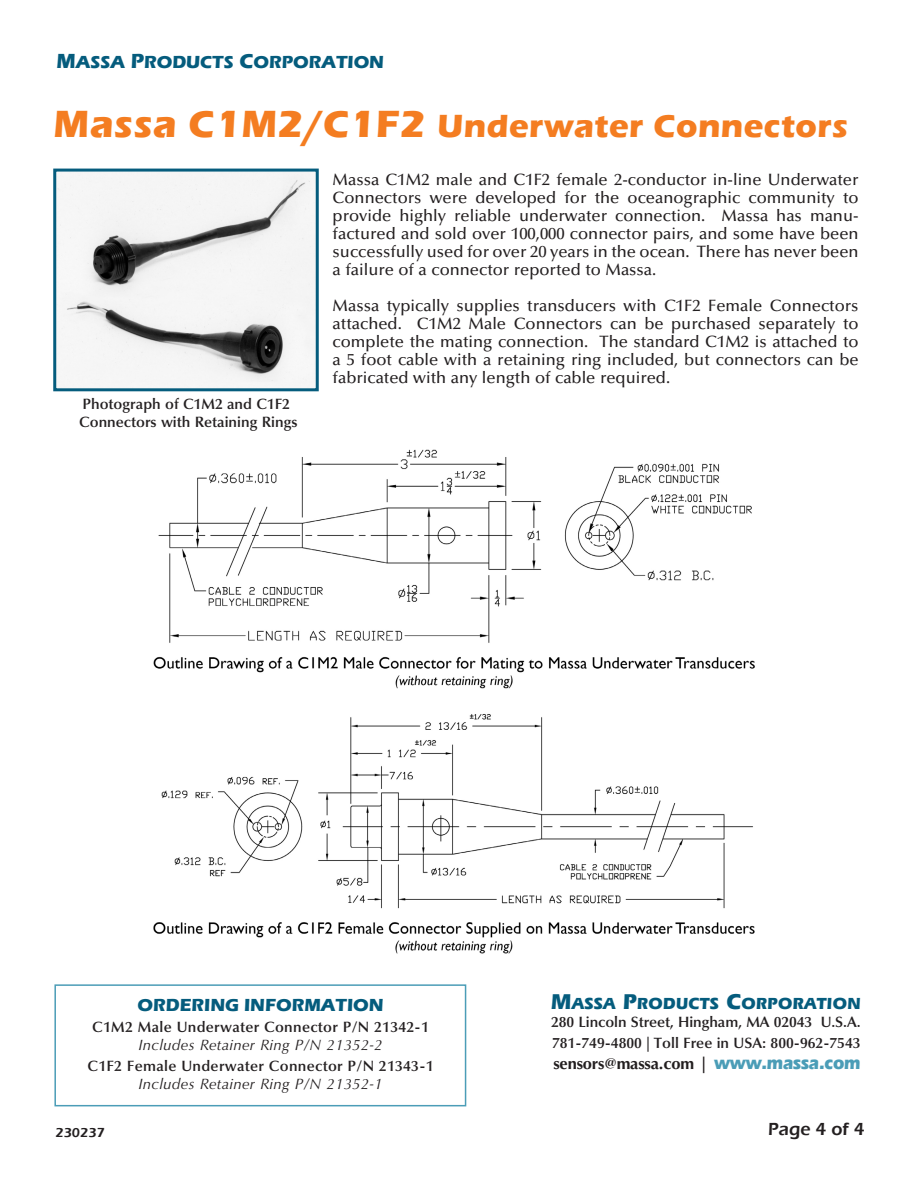
<style>
.page{position:relative;width:918px;height:1188px;background:#fff}
.page>*{position:absolute;margin:0;border:0;box-sizing:border-box;transform-origin:0 0}
.t1{font:700 33px "Eras ITC";letter-spacing:.015em;color:#f47d21}
.t2{font:700 18px "Eras ITC";color:#055c7d}
.t3{font:600 18px "Eras ITC";color:#231f20}
.t4{font:700 16.8px "Eras IT Cby BT";letter-spacing:.015em;color:#055c7d}
.t5{font:500 16.5px/18px "Optima LT Std";color:#231f20;text-align:justify}
.t6{font:700 16.5px "Optima LT Std";letter-spacing:-.01em;color:#231f20}
.t7{font:600 15px "Optima LT Std";color:#231f20}
.t8{font:600 15px "Optima LT Std";letter-spacing:.02em;color:#231f20}
.t9{font:italic 15px "Optima LT Std";letter-spacing:.02em;color:#231f20}
.t10{font:600 13.5px "Eras ITC";color:#231f20}
.s1{font-size:21px}
.s2{font-size:39px}
.s3{font-size:22.5px}
.s4{font-family:"Eras IT Cby BT";font-size:18px;color:#4b9db7}
</style>
<div class="page">
<img style="left:153px;top:449px;width:602px;height:505px">
<img style="left:57px;top:173px;width:258px;height:214px">
<div style="left:53px;top:169px;width:266px;height:222px;border:3px solid #055c7d"></div>
<div style="left:54px;top:984px;width:412px;height:122px;border:2px solid #4b9db7"></div>
<p class="t2" style="left:56px;top:52px;width:329px"><span class="s1">M</span>ASSA <span class="s1">P</span>RODUCTS <span class="s1">C</span>ORPORATION</p>
<p class="t1" style="left:54px;top:107px;width:796px"><span class="s2">Massa C1M2/C1F2</span> Underwater Connectors</p>
<p class="t7" style="left:83px;top:395px;width:209px">Photograph of C1M2 and C1F2</p>
<p class="t7" style="left:79px;top:413px;width:220px">Connectors with Retaining Rings</p>
<p class="t5" style="left:333px;top:171px;width:528px">Massa C1M2 male and C1F2 female 2-conductor in-line Underwater Connectors were developed for the oceanographic community to provide highly reliable underwater connection. Massa has manu&shy;factured and sold over 100,000 connector pairs, and some have been successfully used for over 20 years in the ocean. There has never been a failure of a connector reported to Massa.</p>
<p class="t5" style="left:333px;top:297px;width:528px">Massa typically supplies transducers with C1F2 Female Connectors attached. C1M2 Male Connectors can be purchased separately to complete the mating connection. The standard C1M2 is attached to a 5 foot cable with a retaining ring included, but connectors can be fabricated with any length of cable required.</p>
<p class="t2" style="left:138px;top:994px;width:247px">ORDERING INFORMATION</p>
<p class="t8" style="left:92px;top:1018px;width:338px">C1M2 Male Underwater Connector P/N 21342-1</p>
<p class="t9" style="left:138px;top:1036px;width:246px">Includes Retainer Ring P/N 21352-2</p>
<p class="t8" style="left:88px;top:1057px;width:348px">C1F2 Female Underwater Connector P/N 21343-1</p>
<p class="t9" style="left:138px;top:1075px;width:246px">Includes Retainer Ring P/N 21352-1</p>
<p class="t10" style="left:56px;top:1125px;width:51px">230237</p>
<p class="t4" style="left:551px;top:993px;width:311px"><span class="s3">M</span>ASSA <span class="s3">P</span>RODUCTS <span class="s3">C</span>ORPORATION</p>
<p class="t7" style="left:551px;top:1013px;width:311px">280 Lincoln Street, Hingham, MA 02043 U.S.A.</p>
<p class="t7" style="left:552px;top:1034px;width:310px">781-749-4800 | Toll Free in USA: 800-962-7543</p>
<p class="t6" style="left:553px;top:1054px;width:309px">sensors@massa.com | <span class="s4">www.massa.com</span></p>
<p class="t3" style="left:768px;top:1119px;width:98px">Page 4 of 4</p>
</div>
